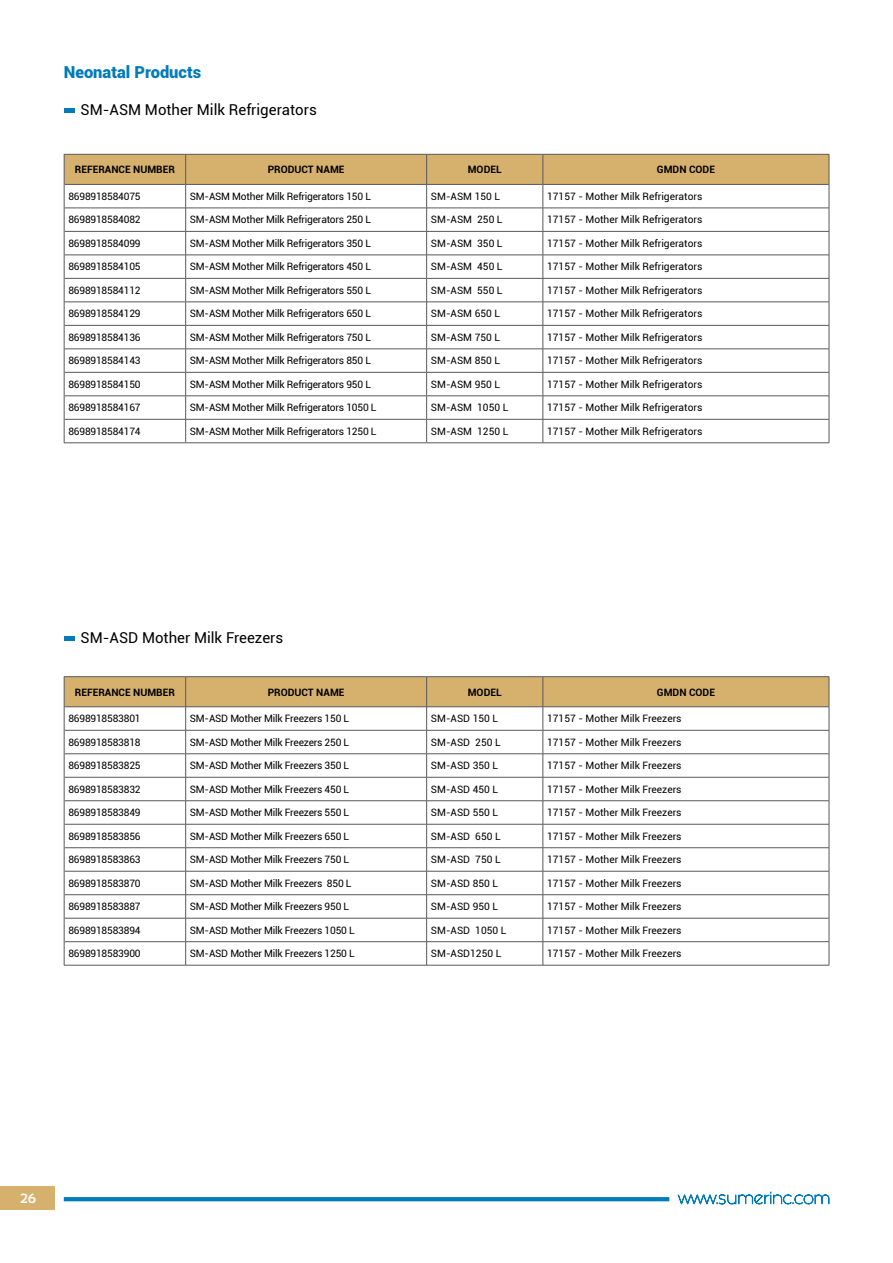
<style>
.page{position:relative;width:893px;height:1263px;background:#fff}
.page>*{position:absolute;margin:0;border:0;box-sizing:border-box;transform-origin:0 0}
.t1{font:900 16.5px "Roboto";color:#037bb9}
.t2{font:15px "Roboto";color:#000}
.t3{font:700 13.5px "Sansation";color:#fff}
.t4{font:10.2px "Roboto";letter-spacing:-.02em;color:#000}
.t5{font:10.2px "Roboto";color:#000}
.t6{font:700 10.2px "Roboto";color:#000}
</style>
<div class="page">
<svg style="left:64px;top:1197px;width:605px;height:4px;background:#077dba"></svg>
<svg style="left:678px;top:1192px;width:151px;height:12px"></svg>
<div style="left:0;top:1186px;width:54px;height:23px;background:#d6b16e"></div>
<svg style="left:64px;top:154px;width:766px;height:289px"></svg>
<hr style="left:64px;top:676px;width:122px;height:1px;background:#58595b">
<hr style="left:186px;top:676px;width:241px;height:1px;background:#58595b">
<hr style="left:427px;top:676px;width:116px;height:1px;background:#58595b">
<hr style="left:543px;top:676px;width:286px;height:1px;background:#58595b">
<hr style="left:64px;top:965px;width:122px;height:1px;background:#58595b">
<hr style="left:186px;top:965px;width:241px;height:1px;background:#58595b">
<hr style="left:427px;top:965px;width:116px;height:1px;background:#58595b">
<hr style="left:543px;top:965px;width:286px;height:1px;background:#58595b">
<svg style="left:64px;top:677px;width:766px;height:288px"></svg>
<hr style="left:64px;top:108px;width:10px;height:4px;background:#037bb9">
<hr style="left:64px;top:636px;width:10px;height:4px;background:#037bb9">
<h1 class="t1" style="left:64px;top:60px;width:139px">Neonatal Products</h1>
<h2 class="t2" style="left:81px;top:99px;width:238px">SM-ASM Mother Milk Refrigerators</h2>
<p class="t6" style="left:75px;top:162px;width:31px">REFERANC</p>
<p class="t6" style="left:125px;top:162px;width:51px">E NUMBER</p>
<p class="t6" style="left:268px;top:162px;width:78px">PRODUCT NAME</p>
<p class="t6" style="left:468px;top:162px;width:35px">MODEL</p>
<p class="t6" style="left:657px;top:162px;width:60px">GMDN CODE</p>
<p class="t4" style="left:68px;top:189px;width:74px">8698918584075</p>
<p class="t4" style="left:190px;top:189px;width:182px">SM-ASM Mother Milk Refrigerators 150 L</p>
<p class="t4" style="left:431px;top:189px;width:71px">SM-ASM 150 L</p>
<p class="t5" style="left:547px;top:189px;width:157px">17157 - Mother Milk Refrigerators</p>
<p class="t4" style="left:68px;top:213px;width:74px">8698918584082</p>
<p class="t4" style="left:190px;top:213px;width:182px">SM-ASM Mother Milk Refrigerators 250 L</p>
<p class="t4" style="left:431px;top:213px;width:73px">SM-ASM 250 L</p>
<p class="t5" style="left:547px;top:213px;width:157px">17157 - Mother Milk Refrigerators</p>
<p class="t4" style="left:68px;top:236px;width:74px">8698918584099</p>
<p class="t4" style="left:190px;top:236px;width:182px">SM-ASM Mother Milk Refrigerators 350 L</p>
<p class="t4" style="left:431px;top:236px;width:73px">SM-ASM 350 L</p>
<p class="t5" style="left:547px;top:236px;width:157px">17157 - Mother Milk Refrigerators</p>
<p class="t4" style="left:68px;top:260px;width:74px">8698918584105</p>
<p class="t4" style="left:190px;top:260px;width:182px">SM-ASM Mother Milk Refrigerators 450 L</p>
<p class="t4" style="left:431px;top:260px;width:73px">SM-ASM 450 L</p>
<p class="t5" style="left:547px;top:260px;width:157px">17157 - Mother Milk Refrigerators</p>
<p class="t4" style="left:68px;top:283px;width:74px">8698918584112</p>
<p class="t4" style="left:190px;top:283px;width:182px">SM-ASM Mother Milk Refrigerators 550 L</p>
<p class="t4" style="left:431px;top:283px;width:73px">SM-ASM 550 L</p>
<p class="t5" style="left:547px;top:283px;width:157px">17157 - Mother Milk Refrigerators</p>
<p class="t4" style="left:68px;top:307px;width:74px">8698918584129</p>
<p class="t4" style="left:190px;top:307px;width:182px">SM-ASM Mother Milk Refrigerators 650 L</p>
<p class="t4" style="left:431px;top:307px;width:71px">SM-ASM 650 L</p>
<p class="t5" style="left:547px;top:307px;width:157px">17157 - Mother Milk Refrigerators</p>
<p class="t4" style="left:68px;top:330px;width:74px">8698918584136</p>
<p class="t4" style="left:190px;top:330px;width:182px">SM-ASM Mother Milk Refrigerators 750 L</p>
<p class="t4" style="left:431px;top:330px;width:71px">SM-ASM 750 L</p>
<p class="t5" style="left:547px;top:330px;width:157px">17157 - Mother Milk Refrigerators</p>
<p class="t4" style="left:68px;top:354px;width:74px">8698918584143</p>
<p class="t4" style="left:190px;top:354px;width:182px">SM-ASM Mother Milk Refrigerators 850 L</p>
<p class="t4" style="left:431px;top:354px;width:71px">SM-ASM 850 L</p>
<p class="t5" style="left:547px;top:354px;width:157px">17157 - Mother Milk Refrigerators</p>
<p class="t4" style="left:68px;top:377px;width:74px">8698918584150</p>
<p class="t4" style="left:190px;top:377px;width:182px">SM-ASM Mother Milk Refrigerators 950 L</p>
<p class="t4" style="left:431px;top:377px;width:71px">SM-ASM 950 L</p>
<p class="t5" style="left:547px;top:377px;width:157px">17157 - Mother Milk Refrigerators</p>
<p class="t4" style="left:68px;top:401px;width:74px">8698918584167</p>
<p class="t4" style="left:190px;top:401px;width:188px">SM-ASM Mother Milk Refrigerators 1050 L</p>
<p class="t5" style="left:431px;top:401px;width:79px">SM-ASM 1050 L</p>
<p class="t5" style="left:547px;top:401px;width:157px">17157 - Mother Milk Refrigerators</p>
<p class="t4" style="left:68px;top:424px;width:74px">8698918584174</p>
<p class="t4" style="left:190px;top:424px;width:188px">SM-ASM Mother Milk Refrigerators 1250 L</p>
<p class="t5" style="left:431px;top:424px;width:79px">SM-ASM 1250 L</p>
<p class="t5" style="left:547px;top:424px;width:157px">17157 - Mother Milk Refrigerators</p>
<h2 class="t2" style="left:81px;top:627px;width:204px">SM-ASD Mother Milk Freezers</h2>
<p class="t6" style="left:75px;top:685px;width:31px">REFERANC</p>
<p class="t6" style="left:125px;top:685px;width:51px">E NUMBER</p>
<p class="t6" style="left:268px;top:685px;width:78px">PRODUCT NAME</p>
<p class="t6" style="left:468px;top:685px;width:35px">MODEL</p>
<p class="t6" style="left:657px;top:685px;width:60px">GMDN CODE</p>
<p class="t4" style="left:68px;top:712px;width:74px">8698918583801</p>
<p class="t4" style="left:190px;top:712px;width:161px">SM-ASD Mother Milk Freezers 150 L</p>
<p class="t4" style="left:431px;top:712px;width:69px">SM-ASD 150 L</p>
<p class="t5" style="left:547px;top:712px;width:136px">17157 - Mother Milk Freezers</p>
<p class="t4" style="left:68px;top:735px;width:74px">8698918583818</p>
<p class="t4" style="left:190px;top:735px;width:161px">SM-ASD Mother Milk Freezers 250 L</p>
<p class="t4" style="left:431px;top:735px;width:71px">SM-ASD 250 L</p>
<p class="t5" style="left:547px;top:735px;width:136px">17157 - Mother Milk Freezers</p>
<p class="t4" style="left:68px;top:758px;width:74px">8698918583825</p>
<p class="t4" style="left:190px;top:758px;width:161px">SM-ASD Mother Milk Freezers 350 L</p>
<p class="t4" style="left:431px;top:758px;width:69px">SM-ASD 350 L</p>
<p class="t5" style="left:547px;top:758px;width:136px">17157 - Mother Milk Freezers</p>
<p class="t4" style="left:68px;top:782px;width:74px">8698918583832</p>
<p class="t4" style="left:190px;top:782px;width:161px">SM-ASD Mother Milk Freezers 450 L</p>
<p class="t4" style="left:431px;top:782px;width:69px">SM-ASD 450 L</p>
<p class="t5" style="left:547px;top:782px;width:136px">17157 - Mother Milk Freezers</p>
<p class="t4" style="left:68px;top:805px;width:74px">8698918583849</p>
<p class="t4" style="left:190px;top:805px;width:161px">SM-ASD Mother Milk Freezers 550 L</p>
<p class="t4" style="left:431px;top:805px;width:69px">SM-ASD 550 L</p>
<p class="t5" style="left:547px;top:805px;width:136px">17157 - Mother Milk Freezers</p>
<p class="t4" style="left:68px;top:829px;width:74px">8698918583856</p>
<p class="t4" style="left:190px;top:829px;width:161px">SM-ASD Mother Milk Freezers 650 L</p>
<p class="t4" style="left:431px;top:829px;width:71px">SM-ASD 650 L</p>
<p class="t5" style="left:547px;top:829px;width:136px">17157 - Mother Milk Freezers</p>
<p class="t4" style="left:68px;top:852px;width:74px">8698918583863</p>
<p class="t4" style="left:190px;top:852px;width:161px">SM-ASD Mother Milk Freezers 750 L</p>
<p class="t4" style="left:431px;top:852px;width:71px">SM-ASD 750 L</p>
<p class="t5" style="left:547px;top:852px;width:136px">17157 - Mother Milk Freezers</p>
<p class="t4" style="left:68px;top:876px;width:74px">8698918583870</p>
<p class="t4" style="left:190px;top:876px;width:163px">SM-ASD Mother Milk Freezers 850 L</p>
<p class="t4" style="left:431px;top:876px;width:69px">SM-ASD 850 L</p>
<p class="t5" style="left:547px;top:876px;width:136px">17157 - Mother Milk Freezers</p>
<p class="t4" style="left:68px;top:899px;width:74px">8698918583887</p>
<p class="t4" style="left:190px;top:899px;width:161px">SM-ASD Mother Milk Freezers 950 L</p>
<p class="t4" style="left:431px;top:899px;width:69px">SM-ASD 950 L</p>
<p class="t5" style="left:547px;top:899px;width:136px">17157 - Mother Milk Freezers</p>
<p class="t4" style="left:68px;top:923px;width:74px">8698918583894</p>
<p class="t4" style="left:190px;top:923px;width:166px">SM-ASD Mother Milk Freezers 1050 L</p>
<p class="t5" style="left:431px;top:923px;width:77px">SM-ASD 1050 L</p>
<p class="t5" style="left:547px;top:923px;width:136px">17157 - Mother Milk Freezers</p>
<p class="t4" style="left:68px;top:946px;width:74px">8698918583900</p>
<p class="t4" style="left:190px;top:946px;width:166px">SM-ASD Mother Milk Freezers 1250 L</p>
<p class="t5" style="left:431px;top:946px;width:72px">SM-ASD1250 L</p>
<p class="t5" style="left:547px;top:946px;width:136px">17157 - Mother Milk Freezers</p>
<h3 class="t3" style="left:20px;top:1191px;width:18px">26</h3>
</div>
